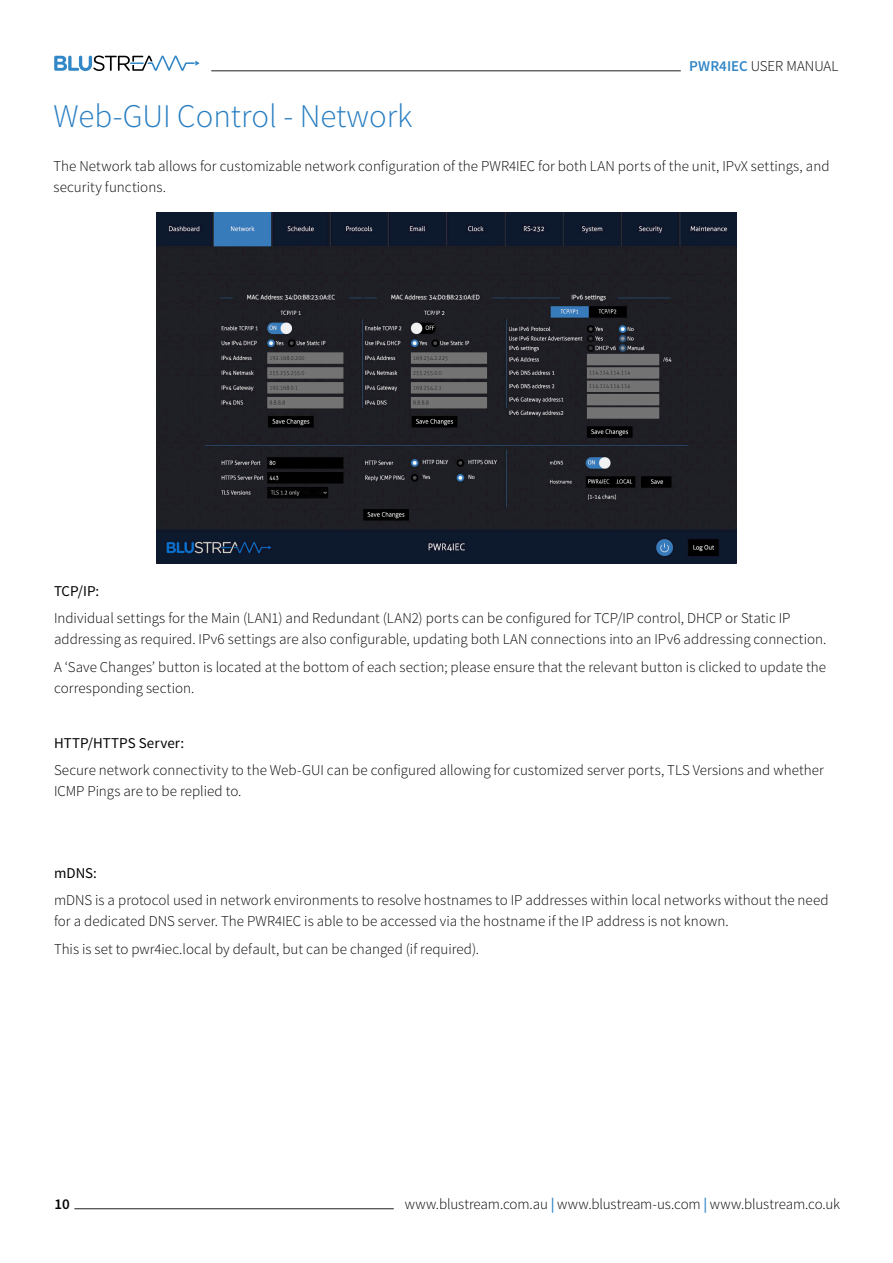
<style>
.page{position:relative;width:893px;height:1263px;background:#fff}
.page>*{position:absolute;margin:0;border:0;box-sizing:border-box;transform-origin:0 0}
.Headline_1{font:300 33px "Source Sans Pro";color:#287ec2}
.Bodycopy_2{font:300 15px/21px "Source Sans Pro";color:#040503}
.Bodycopy_2-2{font:15px "Source Sans Pro";color:#040503}
.t1{font:600 15px "Source Sans Pro";color:#040503}
.s1{font-weight:600;color:#3287c7}
</style>
<div class="page">
<hr style="left:211px;top:71px;width:470px;height:1px;background:#231f20">
<svg style="left:54px;top:55px;width:146px;height:16px"></svg>
<hr style="left:74px;top:1208px;width:320px;height:1px;background:#231f20">
<img style="left:156px;top:213px;width:580px;height:351px">
<p class="Bodycopy_2" style="left:689px;top:56px;width:151px"><span class="s1">PWR4IEC</span> USER MANUAL</p>
<p class="Headline_1" style="left:53px;top:96px;width:361px">Web-GUI Control - Network</p>
<p class="Bodycopy_2" style="left:53px;top:156px;width:778px">The Network tab allows for customizable network configuration of the PWR4IEC for both LAN ports of the unit, IPvX settings, and security functions.</p>
<p class="Bodycopy_2-2" style="left:54px;top:582px;width:47px">TCP/IP:</p>
<p class="Bodycopy_2" style="left:54px;top:608px;width:774px">Individual settings for the Main (LAN1) and Redundant (LAN2) ports can be configured for TCP/IP control, DHCP or Static IP addressing as required. IPv6 settings are also configurable, updating both LAN connections into an IPv6 addressing connection.</p>
<p class="Bodycopy_2" style="left:54px;top:656px;width:774px">A ‘Save Changes’ button is located at the bottom of each section; please ensure that the relevant button is clicked to update the corresponding section.</p>
<p class="Bodycopy_2-2" style="left:54px;top:733px;width:132px">HTTP/HTTPS Server:</p>
<p class="Bodycopy_2" style="left:54px;top:759px;width:771px">Secure network connectivity to the Web-GUI can be configured allowing for customized server ports, TLS Versions and whether<br>ICMP Pings are to be replied to.</p>
<p class="Bodycopy_2-2" style="left:54px;top:864px;width:44px">mDNS:</p>
<p class="Bodycopy_2" style="left:54px;top:890px;width:776px">mDNS is a protocol used in network environments to resolve hostnames to IP addresses within local networks without the need for a dedicated DNS server. The PWR4IEC is able to be accessed via the hostname if the IP address is not known.</p>
<p class="Bodycopy_2" style="left:54px;top:938px;width:427px">This is set to pwr4iec.local by default, but can be changed (if required).</p>
<p class="t1" style="left:55px;top:1194px;width:17px">10</p>
<p class="Bodycopy_2" style="left:405px;top:1193px;width:437px">www.blustream.com.au <span class="s1">|</span> www.blustream-us.com <span class="s1">|</span> www.blustream.co.uk</p>
</div>
